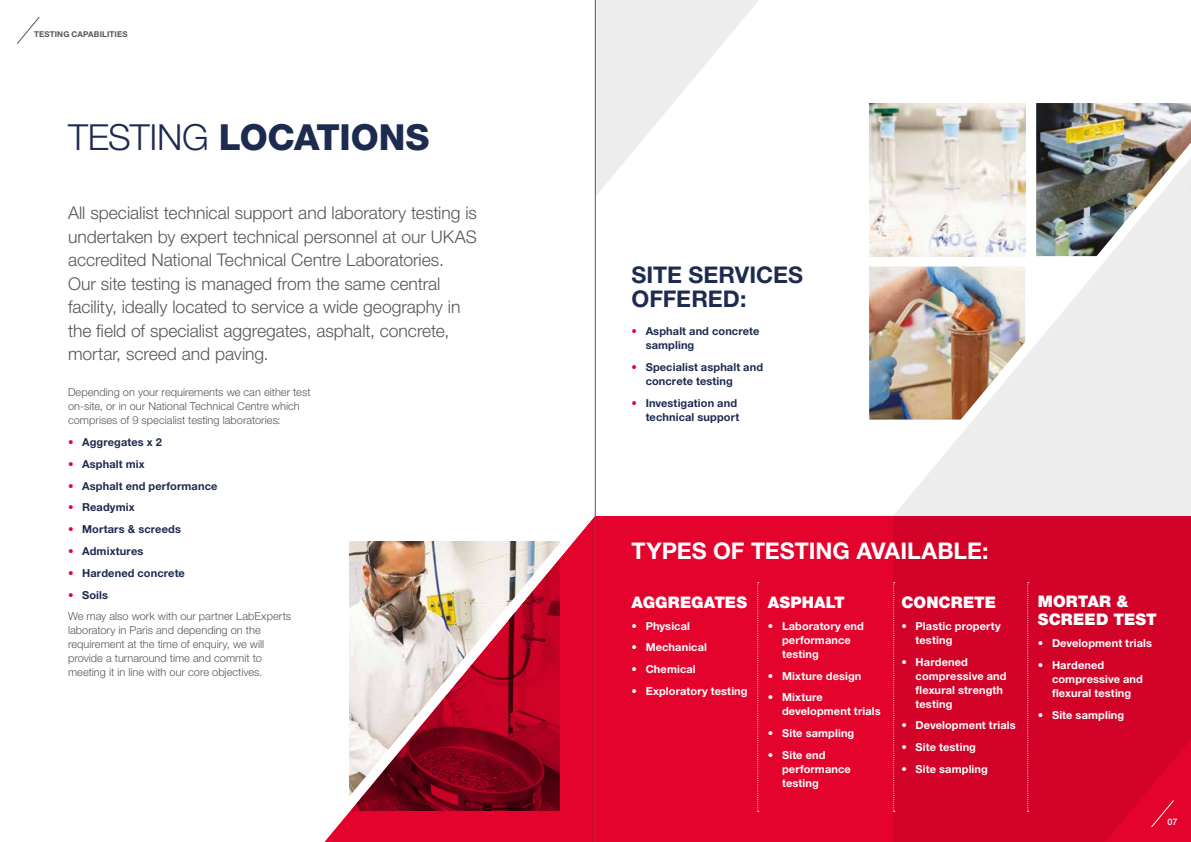
<style>
.page{position:relative;width:1191px;height:842px;background:#fff}
.page>*{position:absolute;margin:0;border:0;box-sizing:border-box;transform-origin:0 0}
.t1{font:800 36px "Helvetica Neue LT Pro";letter-spacing:-.01em;color:#1d2b50}
.t2{font:700 23px "Helvetica Neue LT Pro";color:#fff}
.t3{font:700 23px/24px "Helvetica Neue LT Pro";color:#1d2b50}
.t4{font:300 17.5px/23.5px "Helvetica Neue LT Pro";letter-spacing:-.005em;color:#575756}
.t5{font:900 16px/18px "Helvetica Neue LT Pro";letter-spacing:.005em;color:#fff}
.t6{font:700 11px/14px "Helvetica Neue LT Pro";letter-spacing:.01em;color:#fff}
.t7{font:300 11px/14px "Helvetica Neue LT Pro";color:#575756}
.t8{font:700 11px/14px "Helvetica Neue LT Pro";letter-spacing:.01em;color:#1d2b50}
.t9{font:500 9px "Helvetica Neue LT Pro";color:#fff}
.t10{font:700 8px "Helvetica Neue LT Pro";letter-spacing:.02em;color:#575756}
.s1{font-weight:300}
.s2{font-weight:300;color:#e4032c}
.s3{color:#e4032c}
.s4{font-weight:700;color:#1d2b50}
</style>
<div class="page">
<img style="left:869px;top:103px;width:156px;height:153px">
<svg style="left:596px;top:516px;width:595px;height:326px;background:#db022a"></svg>
<svg style="left:757px;top:582px;width:2px;height:230px"></svg>
<svg style="left:893px;top:582px;width:1px;height:230px"></svg>
<svg style="left:1027px;top:582px;width:1px;height:230px"></svg>
<svg style="left:17px;top:17px;width:23px;height:27px"></svg>
<svg style="left:324px;top:499px;width:271px;height:343px"></svg>
<svg style="left:596px;top:0;width:163px;height:195px"></svg>
<hr style="left:595px;top:0;width:1px;height:842px;background:#575756">
<svg style="left:1150px;top:800px;width:24px;height:27px"></svg>
<img style="left:869px;top:266px;width:20px;height:154px">
<img style="left:1036px;top:103px;width:155px;height:40px">
<img style="left:889px;top:143px;width:302px;height:277px">
<img style="left:893px;top:147px;width:298px;height:369px">
<p class="t10" style="left:34px;top:29px;width:95px">TESTING CAPABILITIES</p>
<h1 class="t1" style="left:68px;top:116px;width:363px"><span class="s1">TESTING</span> LOCATIONS</h1>
<p class="t4" style="left:68px;top:201px;width:410px">All specialist technical support and laboratory testing is undertaken by expert technical personnel at our UKAS accredited National Technical Centre Laboratories.<br>Our site testing is managed from the same central facility, ideally located to service a wide geography in the field of specialist aggregates, asphalt, concrete, mortar, screed and paving.</p>
<p class="t7" style="left:68px;top:385px;width:244px">Depending on your requirements we can either test on-site, or in our National Technical Centre which comprises of 9 specialist testing laboratories:</p>
<p class="t8" style="left:68px;top:435px;width:95px"><span class="s2">•</span> Aggregates x 2</p>
<p class="t8" style="left:68px;top:457px;width:78px"><span class="s2">•</span> Asphalt mix</p>
<p class="t8" style="left:68px;top:478px;width:151px"><span class="s2">•</span> Asphalt end performance</p>
<p class="t8" style="left:68px;top:500px;width:68px"><span class="s2">•</span> Readymix</p>
<p class="t8" style="left:68px;top:522px;width:114px"><span class="s2">•</span> Mortars &amp; screeds</p>
<p class="t8" style="left:68px;top:544px;width:77px"><span class="s2">•</span> Admixtures</p>
<p class="t8" style="left:68px;top:566px;width:118px"><span class="s2">•</span> Hardened concrete</p>
<p class="t7" style="left:68px;top:583px;width:225px;line-height:21.8px"><span class="s3">•</span> <span class="s4">Soils<br></span>We may also work with our partner LabExperts</p>
<p class="t7" style="left:68px;top:623px;width:198px">laboratory in Paris and depending on the requirement at the time of enquiry, we will provide a turnaround time and commit to meeting it in line with our core objectives.</p>
<h2 class="t3" style="left:631px;top:262px;width:173px">SITE SERVICES<br>OFFERED:</h2>
<p class="t8" style="left:645px;top:324px;width:115px;text-indent:-14px"><span class="s2">•</span> Asphalt and concrete sampling</p>
<p class="t8" style="left:645px;top:360px;width:119px;text-indent:-14px"><span class="s2">•</span> Specialist asphalt and concrete testing</p>
<p class="t8" style="left:631px;top:395px;width:109px;text-align:right"><span class="s2">•</span> Investigation and technical support</p>
<h2 class="t2" style="left:631px;top:537px;width:358px">TYPES OF TESTING AVAILABLE:</h2>
<h3 class="t5" style="left:631px;top:593px;width:117px">AGGREGATES</h3>
<p class="t6" style="left:631px;top:618px;width:60px"><span class="s1">•</span> Physical</p>
<p class="t6" style="left:631px;top:640px;width:77px"><span class="s1">•</span> Mechanical</p>
<p class="t6" style="left:631px;top:662px;width:66px"><span class="s1">•</span> Chemical</p>
<p class="t6" style="left:631px;top:684px;width:118px"><span class="s1">•</span> Exploratory testing</p>
<h3 class="t5" style="left:768px;top:593px;width:79px">ASPHALT</h3>
<p class="t6" style="left:782px;top:618px;width:83px;text-indent:-14px"><span class="s1">•</span> Laboratory end performance testing</p>
<p class="t6" style="left:768px;top:668px;width:95px"><span class="s1">•</span> Mixture design</p>
<p class="t6" style="left:782px;top:690px;width:100px;text-indent:-14px"><span class="s1">•</span> Mixture development trials</p>
<p class="t6" style="left:768px;top:726px;width:88px"><span class="s1">•</span> Site sampling</p>
<p class="t6" style="left:782px;top:748px;width:70px;text-indent:-14px"><span class="s1">•</span> Site end performance testing</p>
<h3 class="t5" style="left:901px;top:593px;width:96px">CONCRETE</h3>
<p class="t6" style="left:915px;top:618px;width:87px;text-indent:-14px"><span class="s1">•</span> Plastic property testing</p>
<p class="t6" style="left:915px;top:654px;width:92px;text-indent:-14px"><span class="s1">•</span> Hardened compressive and flexural strength testing</p>
<p class="t6" style="left:901px;top:718px;width:116px"><span class="s1">•</span> Development trials</p>
<p class="t6" style="left:901px;top:740px;width:76px"><span class="s1">•</span> Site testing</p>
<p class="t6" style="left:901px;top:762px;width:88px"><span class="s1">•</span> Site sampling</p>
<h3 class="t5" style="left:1037px;top:593px;width:121px">MORTAR &amp;<br>SCREED TEST</h3>
<p class="t6" style="left:1037px;top:636px;width:116px"><span class="s1">•</span> Development trials</p>
<p class="t6" style="left:1052px;top:658px;width:92px;text-indent:-14px"><span class="s1">•</span> Hardened compressive and flexural testing</p>
<p class="t6" style="left:1037px;top:708px;width:88px"><span class="s1">•</span> Site sampling</p>
<p class="t9" style="left:1167px;top:816px;width:12px">07</p>
</div>
